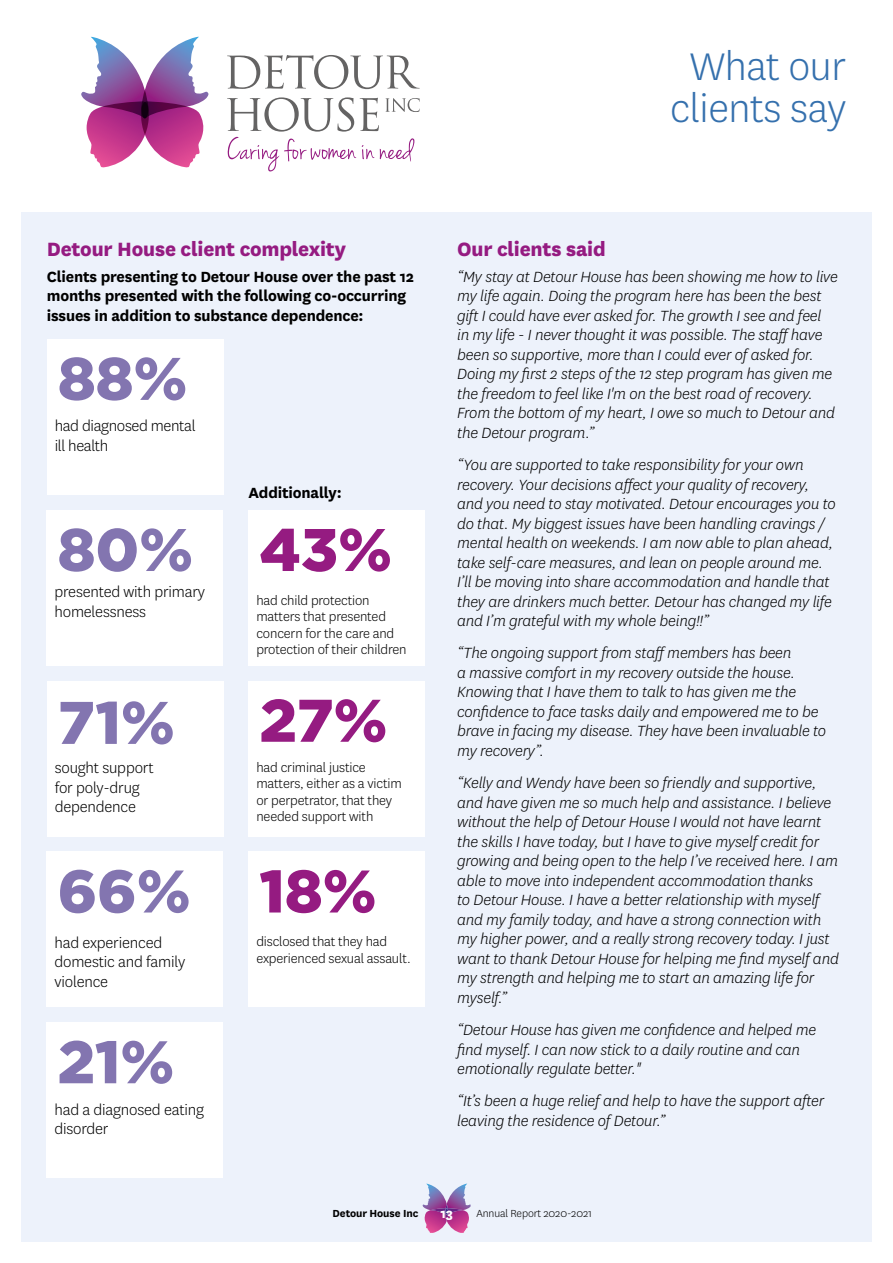
<style>
.page{position:relative;width:893px;height:1263px;background:#fff}
.page>*{position:absolute;margin:0;border:0;box-sizing:border-box;transform-origin:0 0}
.t1{font:900 60px "Gotham";color:#8375b0}
.t2{font:900 60px "Gotham";color:#951b81}
.A_heading{font:300 45px/42px "National";letter-spacing:-.01em;color:#3570ad;text-align:center}
.B_heading{font:800 22.5px "National";letter-spacing:-.01em;color:#951b81}
.Body_copy{font:italic 300 17.25px/19.5px "National";letter-spacing:-.01em;color:#000}
.Body_copy-2{font:300 17.25px/19.5px "National";letter-spacing:-.01em;color:#000}
.Body_copy-3{font:700 17.25px/19.5px "National";letter-spacing:-.01em;color:#000}
.Body_copy-4{font:300 15px/16.5px "National";letter-spacing:-.01em;color:#000}
.Body_copy-5{font:800 15px "National";color:#fff}
.Body_copy-6{font:300 12px "National";letter-spacing:-.01em;color:#000}
.Body_copy-7{font:700 12px "National";letter-spacing:-.01em;color:#000}
</style>
<div class="page">
<div style="left:21px;top:213px;width:851px;height:1029px;background:#edf2fb"></div>
<svg style="left:423px;top:1183px;width:48px;height:50px"></svg>
<svg style="left:227px;top:55px;width:193px;height:34px"></svg>
<svg style="left:227px;top:97px;width:193px;height:74px"></svg>
<svg style="left:81px;top:37px;width:127px;height:130px"></svg>
<div style="left:47px;top:852px;width:176px;height:155px;background:#fff"></div>
<div style="left:248px;top:510px;width:177px;height:155px;background:#fff"></div>
<div style="left:248px;top:852px;width:177px;height:155px;background:#fff"></div>
<div style="left:47px;top:339px;width:176px;height:155px;background:#fff"></div>
<div style="left:47px;top:681px;width:176px;height:155px;background:#fff"></div>
<div style="left:47px;top:1022px;width:176px;height:155px;background:#fff"></div>
<div style="left:47px;top:510px;width:176px;height:155px;background:#fff"></div>
<div style="left:248px;top:681px;width:177px;height:155px;background:#fff"></div>
<p class="A_heading" style="left:670px;top:44px;width:177px">What our clients say</p>
<p class="B_heading" style="left:47px;top:233px;width:301px">Detour House client complexity</p>
<p class="Body_copy-3" style="left:47px;top:266px;width:369px">Clients presenting to Detour House over the past 12 months presented with the following co-occurring issues in addition to substance dependence:</p>
<p class="t1" style="left:58px;top:337px;width:131px">88%</p>
<p class="Body_copy-2" style="left:55px;top:416px;width:142px">had diagnosed mental ill health</p>
<p class="t1" style="left:58px;top:508px;width:137px">80%</p>
<p class="Body_copy-2" style="left:55px;top:601px;width:93px">homelessness</p>
<p class="Body_copy-2" style="left:55px;top:582px;width:152px">presented with primary</p>
<p class="t1" style="left:58px;top:681px;width:118px">71%</p>
<p class="Body_copy-2" style="left:55px;top:758px;width:100px">sought support for poly-drug dependence</p>
<p class="t1" style="left:58px;top:850px;width:135px">66%</p>
<p class="Body_copy-2" style="left:55px;top:932px;width:132px">had experienced domestic and family violence</p>
<p class="t1" style="left:58px;top:1021px;width:118px">21%</p>
<p class="Body_copy-2" style="left:55px;top:1099px;width:151px">had a diagnosed eating disorder</p>
<p class="Body_copy-3" style="left:248px;top:481px;width:95px">Additionally:</p>
<p class="t2" style="left:259px;top:508px;width:134px">43%</p>
<p class="Body_copy-4" style="left:256px;top:591px;width:152px">had child protection matters that presented concern for the care and protection of their children</p>
<p class="t2" style="left:259px;top:679px;width:129px">27%</p>
<p class="Body_copy-4" style="left:256px;top:758px;width:147px">had criminal justice matters, either as a victim or perpetrator, that they needed support with</p>
<p class="t2" style="left:259px;top:850px;width:119px">18%</p>
<p class="Body_copy-4" style="left:256px;top:933px;width:156px">disclosed that they had experienced sexual assault.</p>
<p class="B_heading" style="left:457px;top:233px;width:150px">Our clients said</p>
<p class="Body_copy" style="left:457px;top:266px;width:382px">“My stay at Detour House has been showing me how to live my life again. Doing the program here has been the best gift I could have ever asked for. The growth I see and feel<br>in my life - I never thought it was possible. The staff have been so supportive, more than I could ever of asked for.<br>Doing my first 2 steps of the 12 step program has given me the freedom to feel like I'm on the best road of recovery.<br>From the bottom of my heart, I owe so much to Detour and the Detour program.”</p>
<p class="Body_copy" style="left:457px;top:455px;width:380px">“You are supported to take responsibility for your own recovery. Your decisions affect your quality of recovery, and you need to stay motivated. Detour encourages you to do that. My biggest issues have been handling cravings / mental health on weekends. I am now able to plan ahead, take self-care measures, and lean on people around me.<br>I’ll be moving into share accommodation and handle that they are drinkers much better. Detour has changed my life and I’m grateful with my whole being!!”</p>
<p class="Body_copy" style="left:457px;top:643px;width:371px">“The ongoing support from staff members has been<br>a massive comfort in my recovery outside the house.<br>Knowing that I have them to talk to has given me the confidence to face tasks daily and empowered me to be brave in facing my disease. They have been invaluable to my recovery”.</p>
<p class="Body_copy" style="left:457px;top:773px;width:383px">“Kelly and Wendy have been so friendly and supportive, and have given me so much help and assistance. I believe without the help of Detour House I would not have learnt the skills I have today, but I have to give myself credit for growing and being open to the help I’ve received here. I am able to move into independent accommodation thanks<br>to Detour House. I have a better relationship with myself and my family today, and have a strong connection with my higher power, and a really strong recovery today. I just want to thank Detour House for helping me find myself and my strength and helping me to start an amazing life for myself.”</p>
<p class="Body_copy" style="left:457px;top:1020px;width:360px">“Detour House has given me confidence and helped me find myself. I can now stick to a daily routine and can emotionally regulate better."</p>
<p class="Body_copy" style="left:457px;top:1091px;width:369px">“It’s been a huge relief and help to have the support after leaving the residence of Detour.”</p>
<p class="Body_copy-7" style="left:333px;top:1205px;width:87px">Detour House Inc</p>
<p class="Body_copy-5" style="left:440px;top:1203px;width:14px">13</p>
<p class="Body_copy-6" style="left:476px;top:1206px;width:117px">Annual Report 2020-2021</p>
</div>
